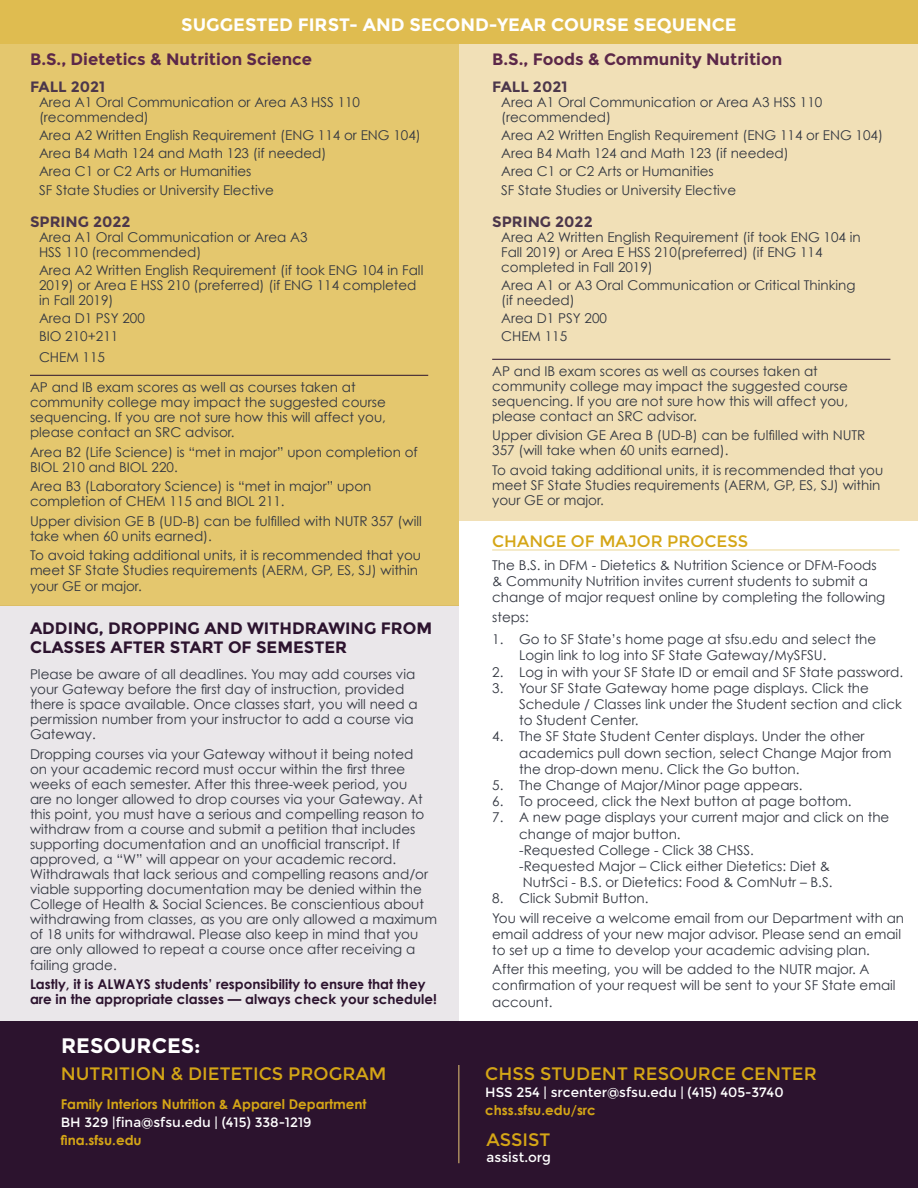
<style>
.page{position:relative;width:918px;height:1188px;background:#fff}
.page>*{position:absolute;margin:0;border:0;box-sizing:border-box;transform-origin:0 0}
.Prereq_titles{font:700 21px "Montserrat";color:#fff}
.Content_Titles{font:18px "Montserrat";color:#d5a616}
.t1{font:700 18px "Montserrat";color:#fff}
.sequencetitles{font:700 16.5px "Montserrat";color:#5c2849}
.Policy_title{font:700 16.5px/19.8px "Montserrat";color:#2c132e}
.Content_Titles-2{font:16.5px "Montserrat";color:#d5a616}
.sequencetitles-2{font:700 15px "Montserrat";color:#4c374b}
.Body_Content{font:13.5px/16.2px "Century Gothic";color:#323640}
.Sequence_text{font:13.5px/15px "Century Gothic";color:#323640}
.policy_warning{font:700 13.5px/15px "Century Gothic";color:#2c132e}
.Content_Titles-3{font:13.5px/18px "Montserrat";color:#fff}
.Content_Titles-4{font:700 13.5px "Century Gothic";color:#d5a616}
.s1{font-family:"Century Gothic";font-weight:700;color:#d5a616}
</style>
<div class="page">
<div style="left:0;top:606px;width:459px;height:444px;background:#eae7ea"></div>
<div style="left:0;top:44px;width:459px;height:562px;background:#e4c76e"></div>
<div style="left:459px;top:44px;width:459px;height:476px;background:#f1e0b7"></div>
<div style="left:0;top:1022px;width:918px;height:166px;background:#2c132e"></div>
<hr style="left:458px;top:1065px;width:1px;height:98px;background:#e6c575">
<hr style="left:492px;top:550px;width:408px;height:1px;background:#d5a616">
<div style="left:0;top:0;width:918px;height:44px;background:#dfbc50"></div>
<hr style="left:30px;top:375px;width:398px;height:1px;background:#2c132e">
<hr style="left:492px;top:359px;width:398px;height:1px;background:#2c132e">
<h2 class="t1" style="left:181px;top:14px;width:557px">SUGGESTED FIRST- AND SECOND-YEAR COURSE SEQUENCE</h2>
<p class="sequencetitles" style="left:30px;top:50px;width:284px">B.S., Dietetics &amp; Nutrition Science</p>
<p class="sequencetitles-2" style="left:30px;top:77px;width:77px">FALL 2021</p>
<p class="Sequence_text" style="left:39px;top:94px;width:323px">Area A1 Oral Communication or Area A3 HSS 110 (recommended)</p>
<p class="Sequence_text" style="left:39px;top:127px;width:383px">Area A2 Written English Requirement (ENG 114 or ENG 104)</p>
<p class="Sequence_text" style="left:39px;top:145px;width:289px">Area B4 Math 124 and Math 123 (if needed)</p>
<p class="Sequence_text" style="left:39px;top:163px;width:214px">Area C1 or C2 Arts or Humanities</p>
<p class="Sequence_text" style="left:39px;top:182px;width:237px">SF State Studies or University Elective</p>
<p class="sequencetitles-2" style="left:30px;top:213px;width:102px">SPRING 2022</p>
<p class="Sequence_text" style="left:39px;top:230px;width:270px">Area A1 Oral Communication or Area A3<br>HSS 110 (recommended)</p>
<p class="Sequence_text" style="left:39px;top:263px;width:386px">Area A2 Written English Requirement (if took ENG 104 in Fall<br>2019) or Area E HSS 210 (preferred) (if ENG 114 completed in Fall 2019)</p>
<p class="Sequence_text" style="left:39px;top:311px;width:107px">Area D1 PSY 200</p>
<p class="Sequence_text" style="left:39px;top:329px;width:81px">BIO 210+211</p>
<p class="Sequence_text" style="left:39px;top:350px;width:68px">CHEM 115</p>
<p class="Sequence_text" style="left:30px;top:380px;width:357px">AP and IB exam scores as well as courses taken at community college may impact the suggested course sequencing. If you are not sure how this will affect you, please contact an SRC advisor.</p>
<p class="Sequence_text" style="left:30px;top:444px;width:389px">Area B2 (Life Science) is “met in major” upon completion of<br>BIOL 210 and BIOL 220.</p>
<p class="Sequence_text" style="left:30px;top:479px;width:343px">Area B3 (Laboratory Science) is “met in major” upon completion of CHEM 115 and BIOL 211.</p>
<p class="Sequence_text" style="left:30px;top:513px;width:393px">Upper division GE B (UD-B) can be fulfilled with NUTR 357 (will take when 60 units earned).</p>
<p class="Sequence_text" style="left:30px;top:547px;width:393px;line-height:15.6px">To avoid taking additional units, it is recommended that you meet SF State Studies requirements (AERM, GP, ES, SJ) within your GE or major.</p>
<p class="Policy_title" style="left:30px;top:618px;width:404px">ADDING, DROPPING AND WITHDRAWING FROM<br>CLASSES AFTER START OF SEMESTER</p>
<p class="Body_Content" style="left:30px;top:667px;width:389px;line-height:15px">Please be aware of all deadlines. You may add courses via your Gateway before the first day of instruction, provided there is space available. Once classes start, you will need a permission number from your instructor to add a course via Gateway.</p>
<p class="Body_Content" style="left:30px;top:746px;width:409px;line-height:15.1px">Dropping courses via your Gateway without it being noted<br>on your academic record must occur within the first three weeks of each semester. After this three-week period, you<br>are no longer allowed to drop courses via your Gateway. At this point, you must have a serious and compelling reason to withdraw from a course and submit a petition that includes supporting documentation and an unofficial transcript. If approved, a “W” will appear on your academic record.<br>Withdrawals that lack serious and compelling reasons and/or viable supporting documentation may be denied within the College of Health &amp; Social Sciences. Be conscientious about withdrawing from classes, as you are only allowed a maximum of 18 units for withdrawal. Please also keep in mind that you are only allowed to repeat a course once after receiving a failing grade.</p>
<p class="policy_warning" style="left:30px;top:976px;width:408px">Lastly, it is ALWAYS students’ responsibility to ensure that they are in the appropriate classes — always check your schedule!</p>
<p class="Prereq_titles" style="left:61px;top:1033px;width:141px">RESOURCES:</p>
<p class="Content_Titles" style="left:61px;top:1063px;width:327px">NUTRITION &amp; DIETETICS PROGRAM</p>
<p class="Content_Titles-4" style="left:61px;top:1094px;width:307px">Family Interiors Nutrition &amp; Apparel Department</p>
<p class="Content_Titles-3" style="left:61px;top:1114px;width:252px">BH 329 |fina@sfsu.edu | (415) 338-1219 <span class="s1">fina.sfsu.edu</span></p>
<p class="sequencetitles" style="left:492px;top:50px;width:292px">B.S., Foods &amp; Community Nutrition</p>
<p class="sequencetitles-2" style="left:492px;top:77px;width:77px">FALL 2021</p>
<p class="Sequence_text" style="left:501px;top:94px;width:323px">Area A1 Oral Communication or Area A3 HSS 110 (recommended)</p>
<p class="Sequence_text" style="left:501px;top:127px;width:383px">Area A2 Written English Requirement (ENG 114 or ENG 104)</p>
<p class="Sequence_text" style="left:501px;top:145px;width:289px">Area B4 Math 124 and Math 123 (if needed)</p>
<p class="Sequence_text" style="left:501px;top:163px;width:214px">Area C1 or C2 Arts or Humanities</p>
<p class="Sequence_text" style="left:501px;top:182px;width:237px">SF State Studies or University Elective</p>
<p class="sequencetitles-2" style="left:492px;top:213px;width:102px">SPRING 2022</p>
<p class="Sequence_text" style="left:501px;top:230px;width:361px">Area A2 Written English Requirement (if took ENG 104 in<br>Fall 2019) or Area E HSS 210(preferred) (if ENG 114 completed in Fall 2019)</p>
<p class="Sequence_text" style="left:501px;top:278px;width:356px">Area A1 or A3 Oral Communication or Critical Thinking (if needed)</p>
<p class="Sequence_text" style="left:501px;top:311px;width:107px">Area D1 PSY 200</p>
<p class="Sequence_text" style="left:501px;top:329px;width:68px">CHEM 115</p>
<p class="Sequence_text" style="left:492px;top:363px;width:357px">AP and IB exam scores as well as courses taken at community college may impact the suggested course sequencing. If you are not sure how this will affect you, please contact an SRC advisor.</p>
<p class="Sequence_text" style="left:492px;top:428px;width:375px">Upper division GE Area B (UD-B) can be fulfilled with NUTR<br>357 (will take when 60 units earned).</p>
<p class="Sequence_text" style="left:492px;top:462px;width:393px">To avoid taking additional units, it is recommended that you meet SF State Studies requirements (AERM, GP, ES, SJ) within your GE or major.</p>
<p class="Content_Titles-2" style="left:492px;top:531px;width:257px">CHANGE OF MAJOR PROCESS</p>
<p class="Body_Content" style="left:492px;top:557px;width:395px">The B.S. in DFM - Dietetics &amp; Nutrition Science or DFM-Foods &amp; Community Nutrition invites current students to submit a change of major request online by completing the following</p>
<p class="Body_Content" style="left:492px;top:609px;width:38px">steps:</p>
<p class="Body_Content" style="left:519px;top:631px;width:359px;text-indent:-27px">1. Go to SF State’s home page at sfsu.edu and select the<br>Login link to log into SF State Gateway/MySFSU.</p>
<p class="Body_Content" style="left:492px;top:663px;width:412px">2. Log in with your SF State ID or email and SF State password.</p>
<p class="Body_Content" style="left:519px;top:680px;width:384px;text-indent:-27px">3. Your SF State Gateway home page displays. Click the<br>Schedule / Classes link under the Student section and click to Student Center.</p>
<p class="Body_Content" style="left:519px;top:728px;width:374px;text-indent:-27px">4. The SF State Student Center displays. Under the other academics pull down section, select Change Major from the drop-down menu. Click the Go button.</p>
<p class="Body_Content" style="left:492px;top:777px;width:312px">5. The Change of Major/Minor page appears.</p>
<p class="Body_Content" style="left:492px;top:793px;width:361px">6. To proceed, click the Next button at page bottom.</p>
<p class="Body_Content" style="left:519px;top:809px;width:372px;text-indent:-27px">7. A new page displays your current major and click on the change of major button.<br>-Requested College - Click 38 CHSS.<br>-Requested Major – Click either Dietetics: Diet &amp;<br>NutrSci - B.S. or Dietetics: Food &amp; ComNutr – B.S.</p>
<p class="Body_Content" style="left:492px;top:890px;width:158px">8. Click Submit Button.</p>
<p class="Body_Content" style="left:492px;top:909px;width:413px">You will receive a welcome email from our Department with an email address of your new major advisor. Please send an email to set up a time to develop your academic advising plan.</p>
<p class="Body_Content" style="left:492px;top:961px;width:405px">After this meeting, you will be added to the NUTR major. A confirmation of your request will be sent to your SF State email account.</p>
<p class="Content_Titles" style="left:485px;top:1063px;width:333px">CHSS STUDENT RESOURCE CENTER</p>
<p class="Content_Titles-3" style="left:485px;top:1083px;width:300px">HSS 254 | srcenter@sfsu.edu | (415) 405-3740</p>
<p class="Content_Titles-4" style="left:485px;top:1099px;width:112px">chss.sfsu.edu/src</p>
<p class="Content_Titles" style="left:487px;top:1129px;width:65px">ASSIST</p>
<p class="Content_Titles-3" style="left:487px;top:1149px;width:66px">assist.org</p>
</div>
